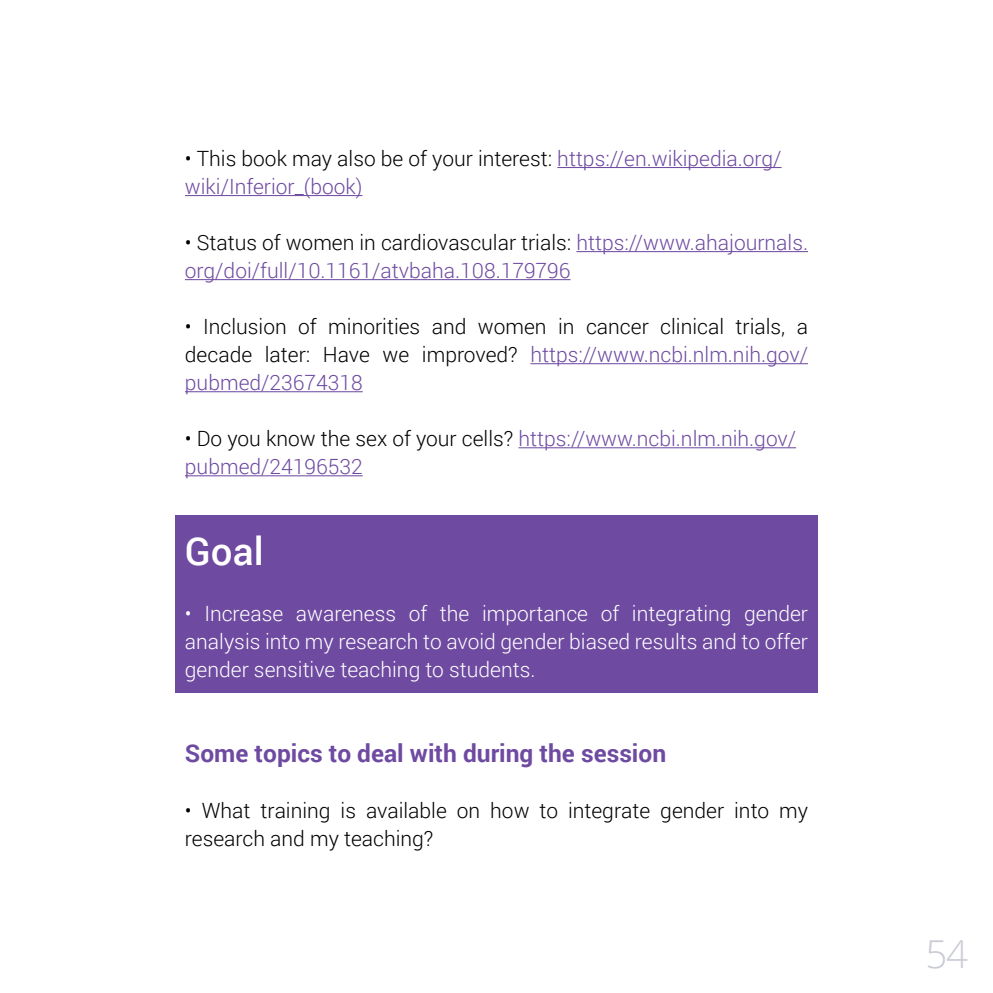
<style>
.page{position:relative;width:993px;height:993px;background:#fff}
.page>*{position:absolute;margin:0;border:0;box-sizing:border-box;transform-origin:0 0}
.t1{font:500 38.5px "Roboto";color:#fff}
.t2{font:300 38.5px "Open Sans";color:#c9cbd6}
.t3{font:700 24.5px "Roboto";color:#6e4aa1}
.t4{font:300 21px/28px "Roboto";color:#6e4aa1}
.t5{font:300 21px/28px "Roboto";color:#000;text-align:justify}
.t6{font:300 21px/28px "Roboto";color:#fff;text-align:justify}
.s1{color:#000}
.s2{color:#6e4aa1}
</style>
<div class="page">
<hr style="left:557px;top:167px;width:224px;height:1px;background:#6e4aa1">
<hr style="left:185px;top:195px;width:177px;height:1px;background:#6e4aa1">
<hr style="left:576px;top:251px;width:231px;height:1px;background:#6e4aa1">
<hr style="left:185px;top:279px;width:385px;height:1px;background:#6e4aa1">
<hr style="left:530px;top:363px;width:277px;height:1px;background:#6e4aa1">
<hr style="left:185px;top:391px;width:177px;height:1px;background:#6e4aa1">
<hr style="left:518px;top:447px;width:277px;height:1px;background:#6e4aa1">
<hr style="left:185px;top:475px;width:177px;height:1px;background:#6e4aa1">
<div style="left:175px;top:515px;width:642px;height:70px;background:#6e4aa1"></div>
<div style="left:175px;top:561px;width:642px;height:47px;background:#6e4aa1"></div>
<div style="left:175px;top:589px;width:642px;height:103px;background:#6e4aa1"></div>
<p class="t4" style="left:185px;top:144px;width:598px"><span class="s1">• This book may also be of your interest:</span> https://en.wikipedia.org/ wiki/Inferior_(book)</p>
<p class="t4" style="left:185px;top:228px;width:624px"><span class="s1">• Status of women in cardiovascular trials:</span> https://www.ahajournals. org/doi/full/10.1161/atvbaha.108.179796</p>
<p class="t5" style="left:185px;top:312px;width:624px">• Inclusion of minorities and women in cancer clinical trials, a decade later: Have we improved? <span class="s2">https://www.ncbi.nlm.nih.gov/ pubmed/23674318</span></p>
<p class="t4" style="left:185px;top:424px;width:612px"><span class="s1">• Do you know the sex of your cells?</span> https://www.ncbi.nlm.nih.gov/ pubmed/24196532</p>
<h1 class="t1" style="left:185px;top:524px;width:80px">Goal</h1>
<p class="t6" style="left:185px;top:599px;width:624px">• Increase awareness of the importance of integrating gender analysis into my research to avoid gender biased results and to offer gender sensitive teaching to students.</p>
<p class="t3" style="left:185px;top:735px;width:482px">Some topics to deal with during the session</p>
<p class="t5" style="left:185px;top:795px;width:624px">• What training is available on how to integrate gender into my research and my teaching?</p>
<h1 class="t2" style="left:925px;top:927px;width:44px">54</h1>
</div>
